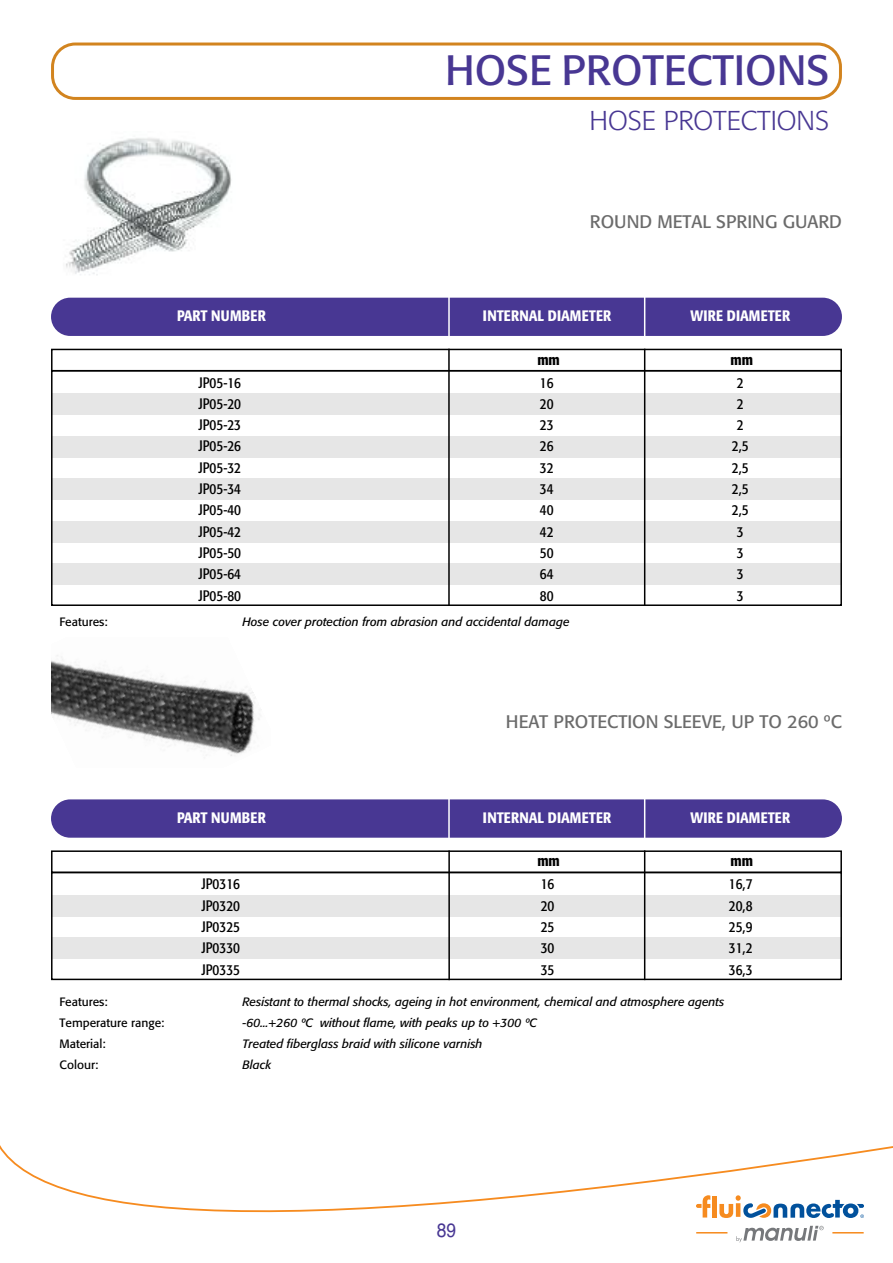
<style>
.page{position:relative;width:893px;height:1263px;background:#fff}
.page>*{position:absolute;margin:0;border:0;box-sizing:border-box;transform-origin:0 0}
.t1{font:42px "Formata";color:#483793}
.t2{font:300 27px "Formata";color:#483793}
.t3{font:19.5px "Helvetica";color:#483793;scale:.9 1}
.t4{font:18px "Formata";color:#6b6b6b}
.t5{font:condensed 15px "Formata";color:#000}
.t6{font:500 condensed 15px "Formata";letter-spacing:.01em;color:#fff}
.t7{font:500 condensed 15px "Formata";color:#000}
.t8{font:italic 12px "Formata";color:#000}
.t9{font:12px "Formata";color:#000}
</style>
<div class="page">
<svg style="left:0;top:1145px;width:893px;height:98px"></svg>
<hr style="left:712px;top:1195px;width:4px;height:22px;background:#f68b1f">
<svg style="left:696px;top:1195px;width:14px;height:22px"></svg>
<svg style="left:719px;top:1195px;width:145px;height:23px"></svg>
<hr style="left:832px;top:1232px;width:32px;height:1px;background:#f68b1f">
<hr style="left:696px;top:1232px;width:31px;height:1px;background:#f68b1f">
<svg style="left:736px;top:1226px;width:88px;height:16px"></svg>
<svg style="left:51px;top:43px;width:791px;height:57px"></svg>
<div style="left:51px;top:298px;width:791px;height:38px;background:#483793;border-radius:19px"></div>
<div style="left:51px;top:349px;width:791px;height:22px;border:2px solid #000"></div>
<div style="left:51px;top:393px;width:791px;height:22px;background:#e6e6e6"></div>
<div style="left:51px;top:436px;width:791px;height:21px;background:#e6e6e6"></div>
<div style="left:51px;top:478px;width:791px;height:22px;background:#e6e6e6"></div>
<div style="left:51px;top:521px;width:791px;height:21px;background:#e6e6e6"></div>
<div style="left:51px;top:563px;width:791px;height:22px;background:#e6e6e6"></div>
<div style="left:51px;top:370px;width:791px;height:236px;border:2px solid #000"></div>
<hr style="left:448px;top:349px;width:2px;height:257px;background:#000">
<hr style="left:448px;top:293px;width:2px;height:47px;background:#fff">
<hr style="left:644px;top:293px;width:1px;height:47px;background:#fff">
<hr style="left:644px;top:349px;width:1px;height:257px;background:#000">
<div style="left:51px;top:799px;width:791px;height:39px;background:#483793;border-radius:19px"></div>
<div style="left:51px;top:850px;width:791px;height:23px;border:2px solid #000"></div>
<div style="left:51px;top:895px;width:791px;height:21px;background:#e6e6e6"></div>
<div style="left:51px;top:938px;width:791px;height:21px;background:#e6e6e6"></div>
<div style="left:51px;top:872px;width:791px;height:108px;border:2px solid #000"></div>
<hr style="left:448px;top:850px;width:2px;height:130px;background:#000">
<hr style="left:448px;top:794px;width:2px;height:48px;background:#fff">
<hr style="left:644px;top:794px;width:1px;height:48px;background:#fff">
<hr style="left:644px;top:850px;width:1px;height:130px;background:#000">
<img style="left:66px;top:138px;width:166px;height:137px">
<img style="left:51px;top:655px;width:208px;height:101px">
<h1 class="t1" style="left:445px;top:44px;width:386px">HOSE PROTECTIONS</h1>
<h2 class="t2" style="left:589px;top:104px;width:241px">HOSE PROTECTIONS</h2>
<h3 class="t4" style="left:590px;top:211px;width:253px">ROUND METAL SPRING GUARD</h3>
<p class="t6" style="left:177px;top:310px;width:90px">PART NUMBER</p>
<p class="t6" style="left:483px;top:310px;width:130px">INTERNAL DIAMETER</p>
<p class="t6" style="left:690px;top:310px;width:101px">WIRE DIAMETER</p>
<p class="t7" style="left:537px;top:353px;width:24px">mm</p>
<p class="t7" style="left:731px;top:353px;width:24px">mm</p>
<p class="t5" style="left:198px;top:373px;width:44px">JP05-16</p>
<p class="t5" style="left:540px;top:373px;width:15px">16</p>
<p class="t5" style="left:737px;top:373px;width:8px">2</p>
<p class="t5" style="left:198px;top:395px;width:44px">JP05-20</p>
<p class="t5" style="left:540px;top:395px;width:15px">20</p>
<p class="t5" style="left:737px;top:395px;width:8px">2</p>
<p class="t5" style="left:198px;top:416px;width:44px">JP05-23</p>
<p class="t5" style="left:540px;top:416px;width:15px">23</p>
<p class="t5" style="left:737px;top:416px;width:8px">2</p>
<p class="t5" style="left:198px;top:437px;width:44px">JP05-26</p>
<p class="t5" style="left:540px;top:437px;width:15px">26</p>
<p class="t5" style="left:732px;top:437px;width:18px">2,5</p>
<p class="t5" style="left:198px;top:459px;width:44px">JP05-32</p>
<p class="t5" style="left:540px;top:459px;width:15px">32</p>
<p class="t5" style="left:732px;top:459px;width:18px">2,5</p>
<p class="t5" style="left:198px;top:480px;width:44px">JP05-34</p>
<p class="t5" style="left:540px;top:480px;width:15px">34</p>
<p class="t5" style="left:732px;top:480px;width:18px">2,5</p>
<p class="t5" style="left:198px;top:501px;width:44px">JP05-40</p>
<p class="t5" style="left:540px;top:501px;width:15px">40</p>
<p class="t5" style="left:732px;top:501px;width:18px">2,5</p>
<p class="t5" style="left:198px;top:523px;width:44px">JP05-42</p>
<p class="t5" style="left:540px;top:523px;width:15px">42</p>
<p class="t5" style="left:737px;top:523px;width:8px">3</p>
<p class="t5" style="left:198px;top:544px;width:44px">JP05-50</p>
<p class="t5" style="left:540px;top:544px;width:15px">50</p>
<p class="t5" style="left:737px;top:544px;width:8px">3</p>
<p class="t5" style="left:198px;top:565px;width:44px">JP05-64</p>
<p class="t5" style="left:540px;top:565px;width:15px">64</p>
<p class="t5" style="left:737px;top:565px;width:8px">3</p>
<p class="t5" style="left:198px;top:586px;width:44px">JP05-80</p>
<p class="t5" style="left:540px;top:586px;width:15px">80</p>
<p class="t5" style="left:737px;top:586px;width:8px">3</p>
<p class="t9" style="left:60px;top:614px;width:50px">Features:</p>
<p class="t8" style="left:242px;top:616px;width:329px">Hose cover protection from abrasion and accidental damage</p>
<h3 class="t4" style="left:506px;top:710px;width:337px">HEAT PROTECTION SLEEVE, UP TO 260 ºC</h3>
<p class="t6" style="left:177px;top:811px;width:90px">PART NUMBER</p>
<p class="t6" style="left:483px;top:811px;width:130px">INTERNAL DIAMETER</p>
<p class="t6" style="left:690px;top:811px;width:101px">WIRE DIAMETER</p>
<p class="t7" style="left:537px;top:855px;width:24px">mm</p>
<p class="t7" style="left:731px;top:855px;width:24px">mm</p>
<p class="t5" style="left:201px;top:875px;width:40px">JP0316</p>
<p class="t5" style="left:541px;top:875px;width:15px">16</p>
<p class="t5" style="left:729px;top:875px;width:25px">16,7</p>
<p class="t5" style="left:201px;top:896px;width:40px">JP0320</p>
<p class="t5" style="left:541px;top:896px;width:15px">20</p>
<p class="t5" style="left:729px;top:896px;width:25px">20,8</p>
<p class="t5" style="left:201px;top:918px;width:40px">JP0325</p>
<p class="t5" style="left:541px;top:918px;width:15px">25</p>
<p class="t5" style="left:729px;top:918px;width:25px">25,9</p>
<p class="t5" style="left:201px;top:939px;width:40px">JP0330</p>
<p class="t5" style="left:541px;top:939px;width:15px">30</p>
<p class="t5" style="left:729px;top:939px;width:25px">31,2</p>
<p class="t5" style="left:201px;top:960px;width:40px">JP0335</p>
<p class="t5" style="left:541px;top:960px;width:15px">35</p>
<p class="t5" style="left:729px;top:960px;width:25px">36,3</p>
<p class="t9" style="left:60px;top:994px;width:50px">Features:</p>
<p class="t8" style="left:242px;top:997px;width:483px">Resistant to thermal shocks, ageing in hot environment, chemical and atmosphere agents</p>
<p class="t9" style="left:60px;top:1015px;width:107px">Temperature range:</p>
<p class="t8" style="left:242px;top:1018px;width:296px">-60...+260 ºC without flame, with peaks up to +300 ºC</p>
<p class="t9" style="left:60px;top:1036px;width:48px">Material:</p>
<p class="t8" style="left:242px;top:1039px;width:242px">Treated fiberglass braid with silicone varnish</p>
<p class="t9" style="left:60px;top:1057px;width:40px">Colour:</p>
<p class="t8" style="left:242px;top:1060px;width:30px">Black</p>
<h3 class="t3" style="left:437px;top:1219px;width:23px">89</h3>
</div>
